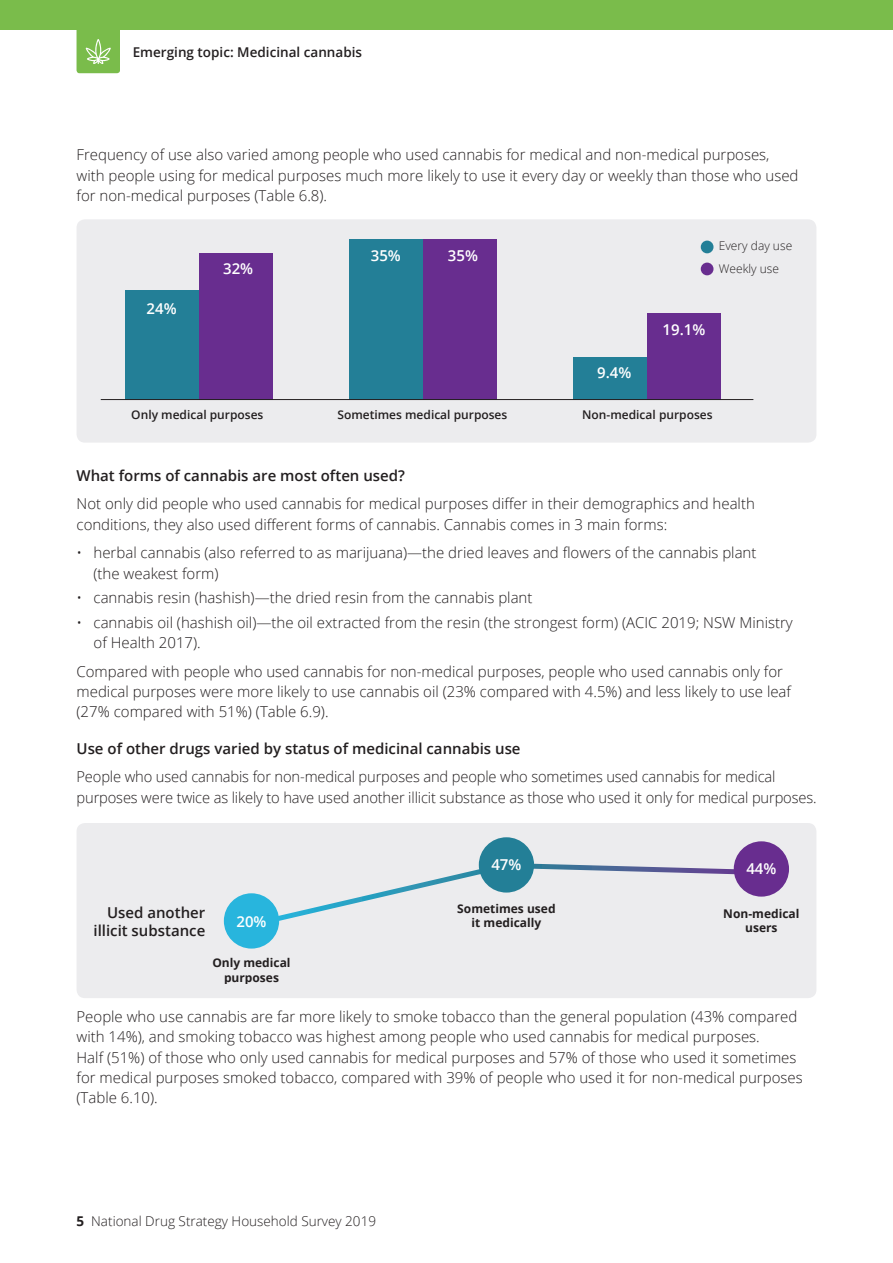
<style>
.page{position:relative;width:893px;height:1263px;background:#fff}
.page>*{position:absolute;margin:0;border:0;box-sizing:border-box;transform-origin:0 0}
.AIHW_body_text{font:300 15px/20.2px "Open Sans";color:#231f20}
.Heading_4{font:600 15px/18px "Open Sans";color:#231f20;text-align:right}
.t1{font:600 15px "Open Sans";color:#fff}
.t2{font:300 13.5px "Open Sans";color:#231f20}
.t3{font:600 13.5px "Open Sans";color:#231f20}
.t4{font:600 12px "Open Sans";color:#231f20}
.t5{font:700 12px/14.4px "Open Sans";color:#231f20;text-align:center}
.t6{font:300 12px/23.4px "Open Sans";color:#231f20}
.s1{font-weight:700}
</style>
<div class="page">
<div style="left:0;top:0;width:893px;height:30px;background:#7abc4b"></div>
<svg style="left:77px;top:30px;width:43px;height:43px;background:#86c25b"></svg>
<div style="left:77px;top:219px;width:739px;height:224px;background:#ececee;border-radius:9px"></div>
<div style="left:647px;top:313px;width:74px;height:87px;background:#682d8f"></div>
<div style="left:573px;top:357px;width:74px;height:43px;background:#237f97"></div>
<div style="left:423px;top:239px;width:74px;height:161px;background:#682d8f"></div>
<div style="left:349px;top:239px;width:74px;height:161px;background:#237f97"></div>
<div style="left:199px;top:253px;width:73px;height:147px;background:#682d8f"></div>
<div style="left:125px;top:290px;width:74px;height:110px;background:#237f97"></div>
<hr style="left:101px;top:399px;width:652px;height:1px;background:#231f20">
<div style="left:701px;top:241px;width:12px;height:12px;background:#237f97;border-radius:50%"></div>
<div style="left:701px;top:263px;width:12px;height:12px;background:#682d8f;border-radius:50%"></div>
<div style="left:77px;top:823px;width:739px;height:175px;background:#ececee;border-radius:9px"></div>
<svg style="left:260px;top:861px;width:493px;height:70px"></svg>
<div style="left:224px;top:893px;width:55px;height:55px;background:#28b5dd;border-radius:50%"></div>
<div style="left:479px;top:837px;width:55px;height:55px;background:#237f97;border-radius:50%"></div>
<div style="left:734px;top:841px;width:55px;height:56px;background:#682d8f;border-radius:50%"></div>
<p class="t3" style="left:133px;top:42px;width:231px">Emerging topic: Medicinal cannabis</p>
<p class="AIHW_body_text" style="left:77px;top:144px;width:723px">Frequency of use also varied among people who used cannabis for medical and non-medical purposes, with people using for medical purposes much more likely to use it every day or weekly than those who used for non-medical purposes (Table 6.8).</p>
<p class="t1" style="left:147px;top:298px;width:32px">24%</p>
<p class="t1" style="left:223px;top:258px;width:32px">32%</p>
<p class="t1" style="left:371px;top:246px;width:32px">35%</p>
<p class="t1" style="left:448px;top:246px;width:32px">35%</p>
<p class="t1" style="left:597px;top:362px;width:36px">9.4%</p>
<p class="t6" style="left:719px;top:234px;width:75px">Every day use<br>Weekly use</p>
<p class="t1" style="left:663px;top:319px;width:44px">19.1%</p>
<p class="t4" style="left:131px;top:406px;width:134px">Only medical purposes</p>
<p class="t4" style="left:337px;top:406px;width:171px">Sometimes medical purposes</p>
<p class="t4" style="left:582px;top:406px;width:132px">Non-medical purposes</p>
<p class="Heading_4" style="left:77px;top:466px;width:330px">What forms of cannabis are most often used?</p>
<p class="AIHW_body_text" style="left:77px;top:493px;width:680px">Not only did people who used cannabis for medical purposes differ in their demographics and health conditions, they also used different forms of cannabis. Cannabis comes in 3 main forms:</p>
<p class="AIHW_body_text" style="left:94px;top:542px;width:664px;text-indent:-17px">• herbal cannabis (also referred to as marijuana)—the dried leaves and flowers of the cannabis plant (the weakest form)</p>
<p class="AIHW_body_text" style="left:77px;top:587px;width:457px">• cannabis resin (hashish)—the dried resin from the cannabis plant</p>
<p class="AIHW_body_text" style="left:94px;top:612px;width:701px;text-indent:-17px">• cannabis oil (hashish oil)—the oil extracted from the resin (the strongest form) (ACIC 2019; NSW Ministry of Health 2017).</p>
<p class="AIHW_body_text" style="left:77px;top:661px;width:716px">Compared with people who used cannabis for non-medical purposes, people who used cannabis only for medical purposes were more likely to use cannabis oil (23% compared with 4.5%) and less likely to use leaf (27% compared with 51%) (Table 6.9).</p>
<p class="Heading_4" style="left:77px;top:739px;width:446px">Use of other drugs varied by status of medicinal cannabis use</p>
<p class="AIHW_body_text" style="left:77px;top:766px;width:741px">People who used cannabis for non-medical purposes and people who sometimes used cannabis for medical purposes were twice as likely to have used another illicit substance as those who used it only for medical purposes.</p>
<p class="Heading_4" style="left:94px;top:903px;width:113px">Used another illicit substance</p>
<p class="t1" style="left:236px;top:911px;width:32px">20%</p>
<p class="t5" style="left:212px;top:955px;width:80px">Only medical purposes</p>
<p class="t1" style="left:491px;top:854px;width:32px">47%</p>
<p class="t1" style="left:746px;top:859px;width:32px">44%</p>
<p class="t5" style="left:457px;top:901px;width:100px">Sometimes used it medically</p>
<p class="t5" style="left:723px;top:906px;width:78px">Non-medical users</p>
<p class="AIHW_body_text" style="left:77px;top:1006px;width:728px">People who use cannabis are far more likely to smoke tobacco than the general population (43% compared with 14%), and smoking tobacco was highest among people who used cannabis for medical purposes.<br>Half (51%) of those who only used cannabis for medical purposes and 57% of those who used it sometimes for medical purposes smoked tobacco, compared with 39% of people who used it for non-medical purposes (Table 6.10).</p>
<p class="t2" style="left:77px;top:1211px;width:301px"><span class="s1">5</span> National Drug Strategy Household Survey 2019</p>
</div>
